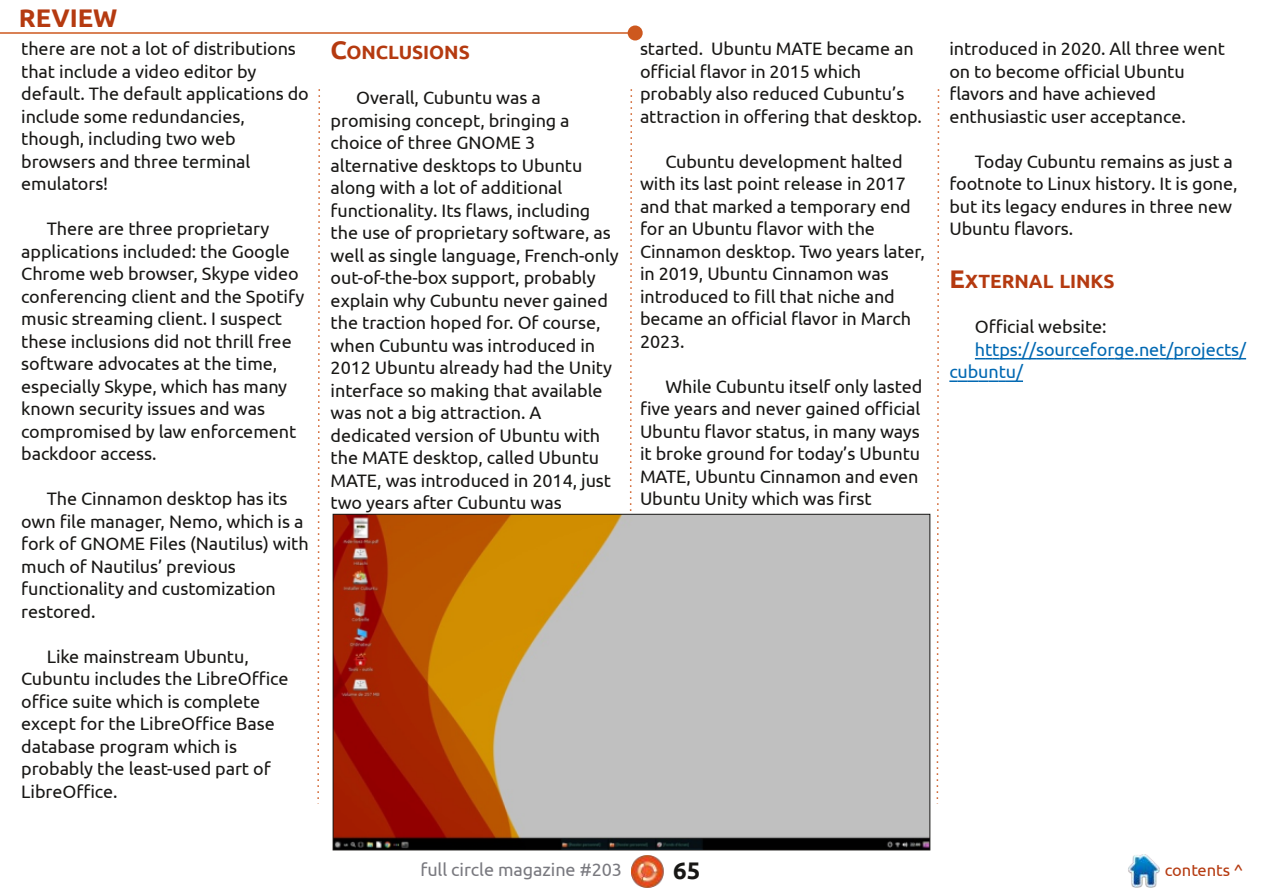
<style>
.page{position:relative;width:1263px;height:893px;background:#fff}
.page>*{position:absolute;margin:0;border:0;box-sizing:border-box;transform-origin:0 0}
.t1{font:700 25.5px "Ubuntu";color:#b53a10}
.t2{font:700 24px "Ubuntu";color:#181715}
.t3{font:700 19.2px "Ubuntu";letter-spacing:-.005em;color:#b53a10}
.t4{font:18px/22.5px "Ubuntu";letter-spacing:-.005em;color:#181715}
.t5{font:18px/22.5px "Ubuntu";letter-spacing:-.005em;color:#0068b2}
.t6{font:18px "Ubuntu";letter-spacing:-.005em;color:#79797f}
.t7{font:16.5px "Ubuntu";letter-spacing:-.005em;color:#b53a10}
.s1{font-size:25.5px}
</style>
<div class="page">
<img style="left:631px;top:855px;width:33px;height:33px">
<img style="left:1128px;top:855px;width:32px;height:32px">
<hr style="left:0;top:32px;width:635px;height:2px;background:#cd581e">
<div style="left:628px;top:25px;width:15px;height:15px;background:#cd581e;border-radius:50%"></div>
<svg style="left:629px;top:89px;width:4px;height:425px"></svg>
<svg style="left:317px;top:89px;width:3px;height:715px"></svg>
<svg style="left:936px;top:89px;width:4px;height:715px"></svg>
<svg style="left:975px;top:358px;width:271px;height:1px"></svg>
<svg style="left:949px;top:380px;width:74px;height:2px"></svg>
<img style="left:335px;top:516px;width:593px;height:332px">
<h1 class="t1" style="left:19px;top:4px;width:100px">REVIEW</h1>
<p class="t4" style="left:21px;top:37px;width:289px">there are not a lot of distributions that include a video editor by default. The default applications do include some redundancies, though, including two web browsers and three terminal emulators!</p>
<p class="t4" style="left:21px;top:217px;width:284px;text-indent:26px">There are three proprietary applications included: the Google<br>Chrome web browser, Skype video conferencing client and the Spotify music streaming client. I suspect these inclusions did not thrill free software advocates at the time, especially Skype, which has many known security issues and was compromised by law enforcement backdoor access.</p>
<p class="t4" style="left:21px;top:487px;width:289px;text-indent:26px">The Cinnamon desktop has its own file manager, Nemo, which is a fork of GNOME Files (Nautilus) with much of Nautilus’ previous functionality and customization restored.</p>
<p class="t4" style="left:21px;top:645px;width:269px;text-indent:26px">Like mainstream Ubuntu,<br>Cubuntu includes the LibreOffice office suite which is complete except for the LibreOffice Base database program which is probably the least-used part of<br>LibreOffice.</p>
<p class="t3" style="left:331px;top:41px;width:141px"><span class="s1">C</span>ONCLUSIONS</p>
<p class="t4" style="left:331px;top:86px;width:290px;text-indent:26px">Overall, Cubuntu was a promising concept, bringing a choice of three GNOME 3 alternative desktops to Ubuntu along with a lot of additional functionality. Its flaws, including the use of proprietary software, as well as single language, French-only out-of-the-box support, probably explain why Cubuntu never gained the traction hoped for. Of course, when Cubuntu was introduced in<br>2012 Ubuntu already had the Unity interface so making that available was not a big attraction. A dedicated version of Ubuntu with the MATE desktop, called Ubuntu<br>MATE, was introduced in 2014, just two years after Cubuntu was</p>
<p class="t4" style="left:640px;top:37px;width:283px">started. Ubuntu MATE became an official flavor in 2015 which probably also reduced Cubuntu’s attraction in offering that desktop.</p>
<p class="t4" style="left:640px;top:150px;width:286px;text-indent:26px">Cubuntu development halted with its last point release in 2017 and that marked a temporary end for an Ubuntu flavor with the<br>Cinnamon desktop. Two years later, in 2019, Ubuntu Cinnamon was introduced to fill that niche and became an official flavor in March<br>2023.</p>
<p class="t4" style="left:640px;top:375px;width:284px;text-indent:26px">While Cubuntu itself only lasted five years and never gained official<br>Ubuntu flavor status, in many ways it broke ground for today’s Ubuntu<br>MATE, Ubuntu Cinnamon and even<br>Ubuntu Unity which was first</p>
<p class="t4" style="left:949px;top:37px;width:277px">introduced in 2020. All three went on to become official Ubuntu flavors and have achieved enthusiastic user acceptance.</p>
<p class="t4" style="left:949px;top:150px;width:290px;text-indent:26px">Today Cubuntu remains as just a footnote to Linux history. It is gone, but its legacy endures in three new<br>Ubuntu flavors.</p>
<p class="t3" style="left:949px;top:270px;width:167px"><span class="s1">E</span>XTERNAL LINKS</p>
<p class="t4" style="left:975px;top:315px;width:133px">Official website:</p>
<p class="t5" style="left:949px;top:338px;width:298px;text-indent:26px">https://sourceforge.net/projects/ cubuntu/</p>
<p class="t6" style="left:420px;top:859px;width:203px">full circle magazine #203</p>
<h2 class="t2" style="left:673px;top:857px;width:29px">65</h2>
<p class="t7" style="left:1165px;top:860px;width:80px">contents ^</p>
</div>
